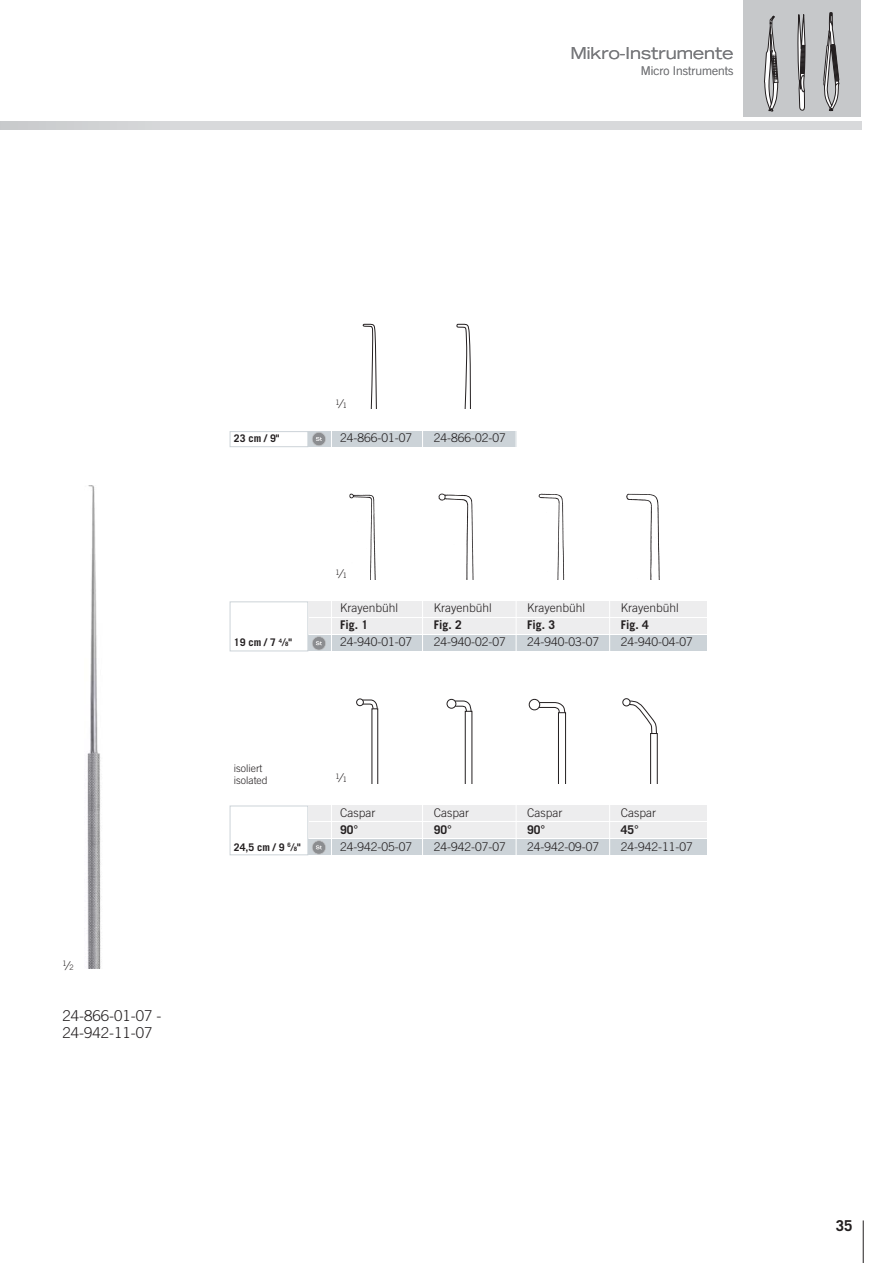
<style>
.page{position:relative;width:893px;height:1263px;background:#fff}
.page>*{position:absolute;margin:0;border:0;box-sizing:border-box;transform-origin:0 0}
.t1{font:expanded 16.5px "Trade Gothic LH";color:#77787b}
.t2{font:300 15px/17px "Trade Gothic";color:#231f20}
.t3{font:700 15px "Trade Gothic";color:#231f20}
.t4{font:300 12px "Trade Gothic";color:#231f20}
.t5{font:700 12px "Trade Gothic";color:#231f20}
.t6{font:300 12px "Trade Gothic";color:#77787b}
.t7{font:700 10.5px "Trade Gothic";color:#231f20}
.t8{font:300 10.5px/12.8px "Trade Gothic";color:#231f20}
.t9{font:300 7.5px "Trade Gothic";color:#231f20}
.s1{font-size:12px}
.s2{font-style:italic}
.s3{font-size:6px}
</style>
<div class="page">
<hr style="left:863px;top:1220px;width:1px;height:43px;background:#231f20">
<img style="left:87px;top:486px;width:14px;height:482px">
<div style="left:356px;top:699px;width:8px;height:7px;border:1px solid #231f20;border-radius:50%"></div>
<svg style="left:362px;top:699px;width:16px;height:84px"></svg>
<div style="left:447px;top:699px;width:9px;height:9px;border:1px solid #231f20;border-radius:50%"></div>
<svg style="left:455px;top:701px;width:17px;height:82px"></svg>
<div style="left:529px;top:699px;width:11px;height:11px;border:1px solid #231f20;border-radius:50%"></div>
<svg style="left:539px;top:702px;width:27px;height:81px"></svg>
<svg style="left:456px;top:324px;width:15px;height:84px"></svg>
<svg style="left:363px;top:324px;width:14px;height:84px"></svg>
<div style="left:230px;top:431px;width:78px;height:16px;border:1px solid #ccd3d8"></div>
<div style="left:308px;top:431px;width:208px;height:16px;background:#ccd3d8"></div>
<svg style="left:312px;top:432px;width:14px;height:14px"></svg>
<img style="left:350px;top:494px;width:26px;height:85px">
<img style="left:438px;top:494px;width:36px;height:85px">
<img style="left:538px;top:494px;width:27px;height:85px">
<img style="left:626px;top:494px;width:34px;height:85px">
<div style="left:230px;top:601px;width:78px;height:50px;border:1px solid #ccd3d8"></div>
<div style="left:308px;top:601px;width:399px;height:16px;background:#ededee"></div>
<div style="left:308px;top:618px;width:399px;height:16px;background:#ededee"></div>
<div style="left:308px;top:635px;width:399px;height:16px;background:#ccd3d8"></div>
<svg style="left:312px;top:636px;width:14px;height:14px"></svg>
<div style="left:230px;top:805px;width:78px;height:50px;border:1px solid #ccd3d8"></div>
<div style="left:308px;top:805px;width:399px;height:16px;background:#ededee"></div>
<div style="left:308px;top:822px;width:399px;height:16px;background:#ededee"></div>
<div style="left:308px;top:839px;width:399px;height:16px;background:#ccd3d8"></div>
<svg style="left:312px;top:840px;width:14px;height:14px"></svg>
<div style="left:623px;top:698px;width:7px;height:8px;border:1px solid #231f20;border-radius:50%"></div>
<svg style="left:629px;top:701px;width:28px;height:82px"></svg>
<hr style="left:422px;top:357px;width:1px;height:544px;background:#fff">
<hr style="left:331px;top:376px;width:1px;height:545px;background:#fff">
<hr style="left:516px;top:357px;width:1px;height:544px;background:#fff">
<hr style="left:609px;top:357px;width:1px;height:544px;background:#fff">
<svg style="left:744px;top:0;width:116px;height:117px;background:#b8babb"></svg>
<h1 class="t1" style="left:570px;top:47px;width:165px">Mikro-Instrumente</h1>
<p class="t6" style="left:641px;top:66px;width:94px">Micro Instruments</p>
<p class="t9" style="left:62px;top:962px;width:13px">1<span class="s1">⁄</span>2</p>
<p class="t2" style="left:62px;top:1008px;width:101px">24-866-01-07 -<br>24-942-11-07</p>
<p class="t9" style="left:336px;top:401px;width:13px">1<span class="s1">⁄</span>1</p>
<p class="t7" style="left:234px;top:435px;width:47px">23 cm / 9"</p>
<p class="t4" style="left:340px;top:434px;width:74px">24-866-01-07</p>
<p class="t4" style="left:434px;top:434px;width:74px">24-866-02-07</p>
<p class="t7" style="left:234px;top:639px;width:60px">19 cm / 7 <sup>4</sup><span class="s2">/</span> <span class="s3">8</span>"</p>
<p class="t9" style="left:336px;top:571px;width:13px">1<span class="s1">⁄</span>1</p>
<p class="t4" style="left:340px;top:604px;width:59px">Krayenbühl</p>
<p class="t4" style="left:434px;top:604px;width:59px">Krayenbühl</p>
<p class="t4" style="left:527px;top:604px;width:59px">Krayenbühl</p>
<p class="t4" style="left:621px;top:604px;width:59px">Krayenbühl</p>
<p class="t5" style="left:340px;top:621px;width:29px">Fig. 1</p>
<p class="t5" style="left:434px;top:621px;width:29px">Fig. 2</p>
<p class="t5" style="left:527px;top:621px;width:29px">Fig. 3</p>
<p class="t5" style="left:621px;top:621px;width:29px">Fig. 4</p>
<p class="t4" style="left:340px;top:638px;width:74px">24-940-01-07</p>
<p class="t4" style="left:434px;top:638px;width:74px">24-940-02-07</p>
<p class="t4" style="left:527px;top:638px;width:74px">24-940-03-07</p>
<p class="t4" style="left:621px;top:638px;width:74px">24-940-04-07</p>
<p class="t8" style="left:234px;top:762px;width:35px">isoliert isolated</p>
<p class="t7" style="left:234px;top:843px;width:68px">24,5 cm / 9 <sup>6</sup><span class="s2">/</span> <span class="s3">8</span>"</p>
<p class="t9" style="left:336px;top:775px;width:13px">1<span class="s1">⁄</span>1</p>
<p class="t4" style="left:340px;top:808px;width:37px">Caspar</p>
<p class="t4" style="left:434px;top:808px;width:37px">Caspar</p>
<p class="t4" style="left:527px;top:808px;width:37px">Caspar</p>
<p class="t4" style="left:621px;top:808px;width:37px">Caspar</p>
<p class="t5" style="left:340px;top:825px;width:20px">90°</p>
<p class="t5" style="left:434px;top:825px;width:20px">90°</p>
<p class="t5" style="left:527px;top:825px;width:20px">90°</p>
<p class="t5" style="left:621px;top:825px;width:20px">45°</p>
<p class="t4" style="left:340px;top:842px;width:74px">24-942-05-07</p>
<p class="t4" style="left:434px;top:842px;width:74px">24-942-07-07</p>
<p class="t4" style="left:527px;top:842px;width:74px">24-942-09-07</p>
<p class="t4" style="left:621px;top:842px;width:74px">24-942-11-07</p>
<p class="t3" style="left:836px;top:1220px;width:18px">35</p>
</div>
